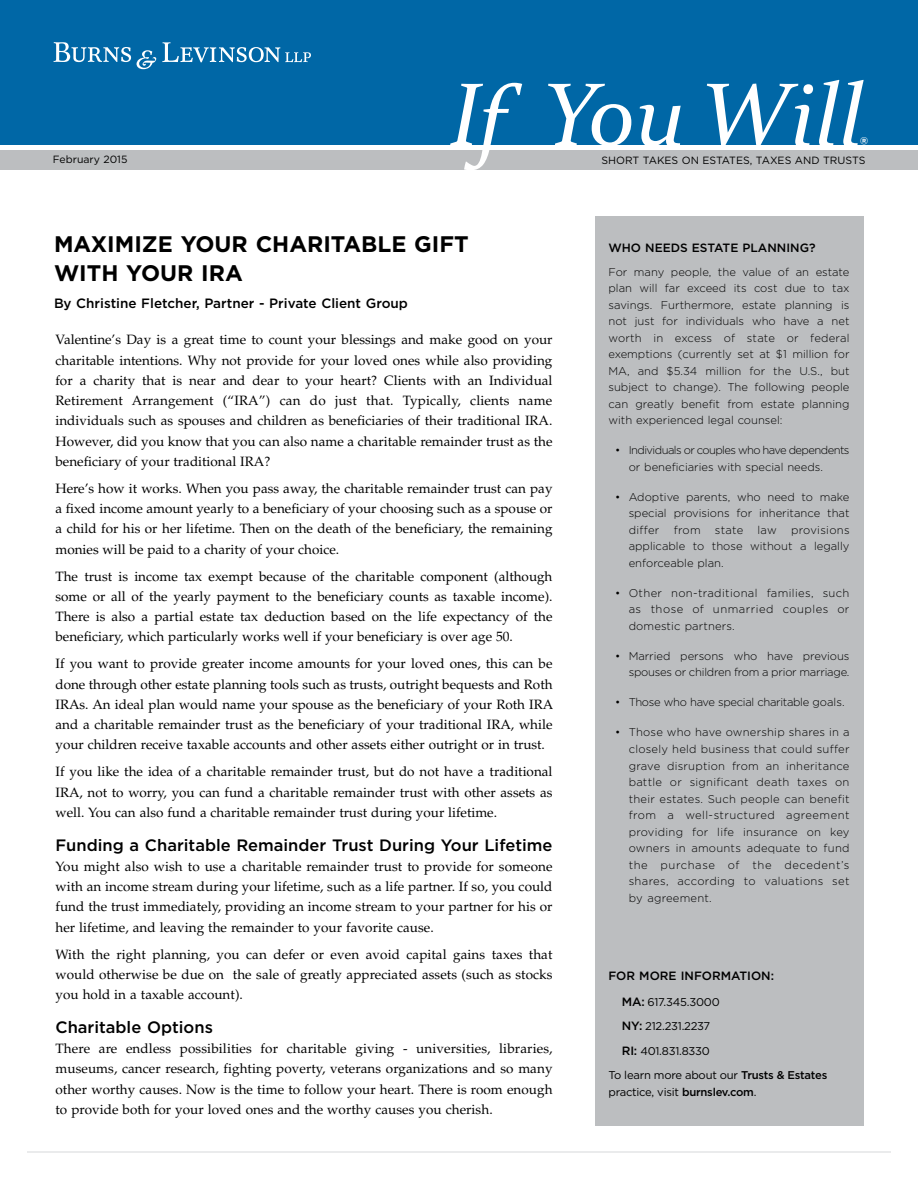
<style>
.page{position:relative;width:918px;height:1188px;background:#fff}
.page>*{position:absolute;margin:0;border:0;box-sizing:border-box;transform-origin:0 0}
.t1{font:italic 90px "Constantia";color:#fff}
.t2{font:700 30px "Gotham";color:#fff;scale:.88 1}
.t3{font:700 22.5px/28.5px "Gotham";color:#000}
.t4{font:500 21px "Gotham";color:#fff}
.t5{font:500 16.5px "Gotham";color:#000}
.t6{font:13.5px/20.2px "Palatino";color:#000;text-align:justify}
.t7{font:500 13.5px "Gotham";color:#000}
.t8{font:500 12px "Gotham";color:#000}
.t9{font:300 11.25px/16.5px "Gotham";color:#000;text-align:justify}
.t10{font:11.25px/24px "Gotham";letter-spacing:-.02em;color:#000}
.t11{font:300 11.25px/16.5px "Gotham";letter-spacing:-.05em;color:#000}
.t12{font:300 11.25px/16.5px "Gotham";letter-spacing:-.02em;color:#000;text-align:right}
.t13{font:300 11.25px "Gotham";letter-spacing:-.03em;color:#000}
.t14{font:10.5px "Gotham";color:#000}
.s1{font-weight:500;font-size:12px}
.s2{font-weight:500}
</style>
<div class="page">
<div style="left:0;top:150px;width:918px;height:20px;background:#bcbec0"></div>
<div style="left:0;top:0;width:918px;height:145px;background:#0067a6"></div>
<hr style="left:27px;top:1151px;width:864px;height:2px;background:#e4e5e6">
<svg style="left:54px;top:42px;width:77px;height:20px"></svg>
<svg style="left:137px;top:50px;width:19px;height:19px"></svg>
<svg style="left:162px;top:42px;width:149px;height:20px"></svg>
<div style="left:596px;top:216px;width:268px;height:909px;background:#bcbec0"></div>
<h1 class="t1" style="left:450px;top:54px;width:415px">If You Will</h1>
<h3 class="t4" style="left:860px;top:132px;width:10px">®</h3>
<p class="t14" style="left:53px;top:153px;width:76px">February 2015</p>
<p class="t14" style="left:602px;top:154px;width:265px">SHORT TAKES ON ESTATES, TAXES AND TRUSTS</p>
<h3 class="t3" style="left:54px;top:230px;width:416px">MAXIMIZE YOUR CHARITABLE GIFT<br>WITH YOUR IRA</h3>
<p class="t7" style="left:54px;top:295px;width:356px">By Christine Fletcher, Partner - Private Client Group</p>
<p class="t6" style="left:55px;top:330px;width:499px">Valentine’s Day is a great time to count your blessings and make good on your charitable intentions. Why not provide for your loved ones while also providing for a charity that is near and dear to your heart? Clients with an Individual Retirement Arrangement (“IRA”) can do just that. Typically, clients name individuals such as spouses and children as beneficiaries of their traditional IRA.<br>However, did you know that you can also name a charitable remainder trust as the beneficiary of your traditional IRA?</p>
<p class="t6" style="left:55px;top:479px;width:499px">Here’s how it works. When you pass away, the charitable remainder trust can pay a fixed income amount yearly to a beneficiary of your choosing such as a spouse or a child for his or her lifetime. Then on the death of the beneficiary, the remaining monies will be paid to a charity of your choice.</p>
<p class="t6" style="left:55px;top:566px;width:499px">The trust is income tax exempt because of the charitable component (although some or all of the yearly payment to the beneficiary counts as taxable income).<br>There is also a partial estate tax deduction based on the life expectancy of the beneficiary, which particularly works well if your beneficiary is over age 50.</p>
<p class="t6" style="left:55px;top:654px;width:499px">If you want to provide greater income amounts for your loved ones, this can be done through other estate planning tools such as trusts, outright bequests and Roth IRAs. An ideal plan would name your spouse as the beneficiary of your Roth IRA and a charitable remainder trust as the beneficiary of your traditional IRA, while your children receive taxable accounts and other assets either outright or in trust.</p>
<p class="t6" style="left:55px;top:762px;width:499px">If you like the idea of a charitable remainder trust, but do not have a traditional IRA, not to worry, you can fund a charitable remainder trust with other assets as well. You can also fund a charitable remainder trust during your lifetime.</p>
<p class="t5" style="left:56px;top:835px;width:499px">Funding a Charitable Remainder Trust During Your Lifetime</p>
<p class="t6" style="left:56px;top:857px;width:499px">You might also wish to use a charitable remainder trust to provide for someone with an income stream during your lifetime, such as a life partner. If so, you could fund the trust immediately, providing an income stream to your partner for his or her lifetime, and leaving the remainder to your favorite cause.</p>
<p class="t6" style="left:56px;top:944px;width:499px">With the right planning, you can defer or even avoid capital gains taxes that would otherwise be due on the sale of greatly appreciated assets (such as stocks you hold in a taxable account).</p>
<p class="t5" style="left:56px;top:1017px;width:159px">Charitable Options</p>
<p class="t6" style="left:56px;top:1039px;width:499px">There are endless possibilities for charitable giving - universities, libraries, museums, cancer research, fighting poverty, veterans organizations and so many other worthy causes. Now is the time to follow your heart. There is room enough to provide both for your loved ones and the worthy causes you cherish.</p>
<h2 class="t2" style="left:104px;top:263px;width:13px">®</h2>
<p class="t8" style="left:608px;top:240px;width:209px">WHO NEEDS ESTATE PLANNING?</p>
<p class="t9" style="left:608px;top:264px;width:243px">For many people, the value of an estate plan will far exceed its cost due to tax savings. Furthermore, estate planning is not just for individuals who have a net worth in excess of state or federal exemptions (currently set at $1 million for MA, and $5.34 million for the U.S., but subject to change). The following people can greatly benefit from estate planning with experienced legal counsel:</p>
<p class="t11" style="left:629px;top:442px;width:222px;text-indent:-14px">• Individuals or couples who have dependents or beneficiaries with special needs.</p>
<p class="t9" style="left:629px;top:489px;width:222px;text-indent:-14px">• Adoptive parents, who need to make special provisions for inheritance that differ</p>
<p class="t9" style="left:674px;top:522px;width:29px">from</p>
<p class="t9" style="left:715px;top:522px;width:30px">state</p>
<p class="t9" style="left:758px;top:522px;width:21px">law</p>
<p class="t9" style="left:629px;top:522px;width:222px;text-indent:162px">provisions applicable to those without a legally enforceable plan.</p>
<p class="t9" style="left:629px;top:585px;width:222px;text-indent:-14px">• Other non-traditional families, such as those of unmarried couples or domestic partners.</p>
<p class="t12" style="left:615px;top:648px;width:236px">• Married persons who have previous spouses or children from a prior marriage.</p>
<p class="t13" style="left:615px;top:696px;width:231px">• Those who have special charitable goals.</p>
<p class="t9" style="left:629px;top:724px;width:222px;text-indent:-14px">• Those who have ownership shares in a closely held business that could suffer grave disruption from an inheritance battle or significant death taxes on their estates. Such people can benefit from a well-structured agreement providing for life insurance on key owners in amounts adequate to fund the purchase of the decedent’s shares, according to valuations set by agreement.</p>
<p class="t8" style="left:608px;top:968px;width:167px">FOR MORE INFORMATION:</p>
<p class="t10" style="left:622px;top:989px;width:99px"><span class="s1">MA:</span> 617.345.3000</p>
<p class="t10" style="left:622px;top:1014px;width:90px"><span class="s1">NY:</span> 212.231.2237</p>
<p class="t10" style="left:608px;top:1039px;width:220px;text-indent:14px"><span class="s1">RI:</span> 401.831.8330<br>To learn more about our <span class="s2">Trusts &amp; Estates</span></p>
<p class="t10" style="left:608px;top:1079px;width:150px">practice, visit <span class="s2">burnslev.com</span>.</p>
</div>
